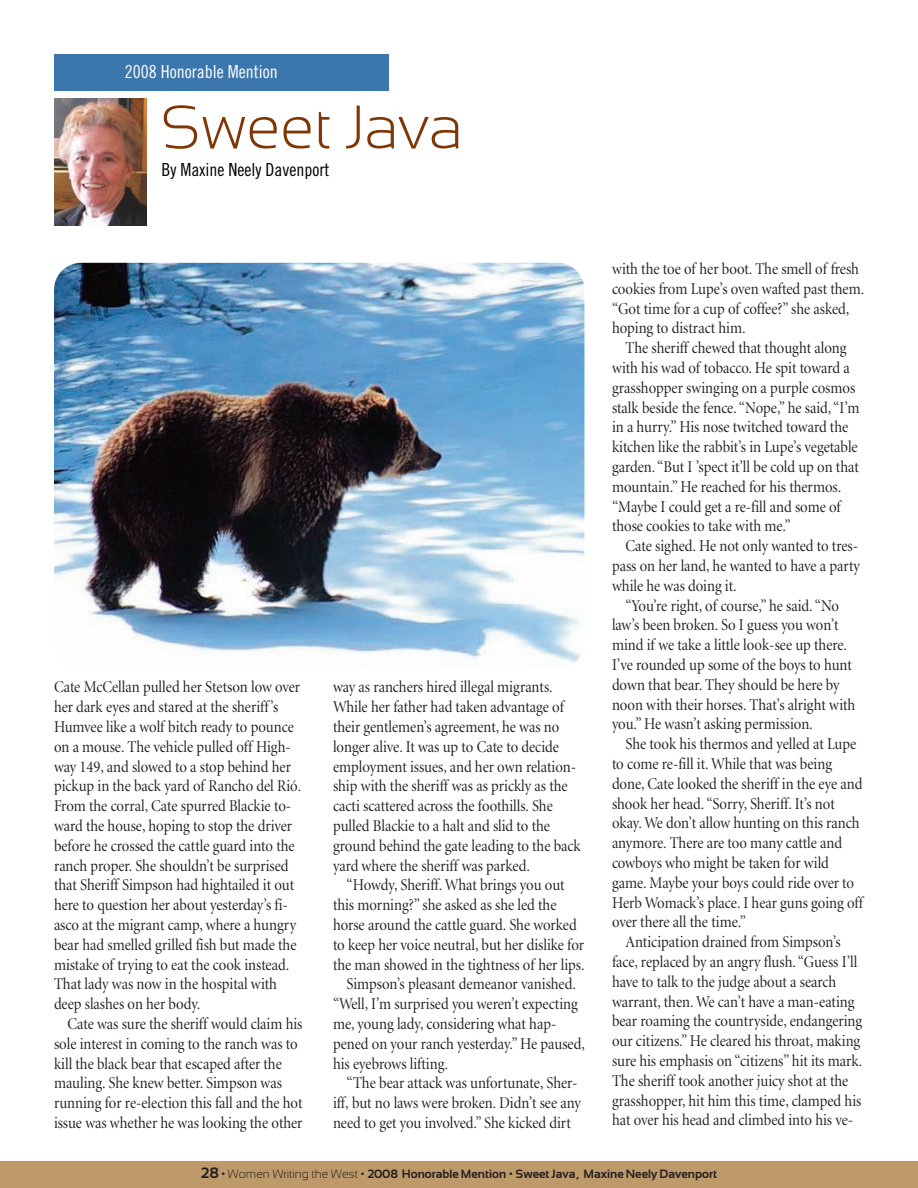
<style>
.page{position:relative;width:918px;height:1188px;background:#fff}
.page>*{position:absolute;margin:0;border:0;box-sizing:border-box;transform-origin:0 0}
.t1{font:300 61.5px "Sansation";color:#803605}
.t2{font:18px "Trade Gothic Cond Eighteen";color:#000}
.t3{font:18px "Trade Gothic Cond Eighteen";color:#fff}
.t4{font:16.5px/19.8px "Minion Display";color:#231f20;scale:.9 1}
.t5{font:700 12px "Sansation";color:#231f20}
.s1{font-size:15px}
.s2{font-weight:300}
</style>
<div class="page">
<div style="left:0;top:1161px;width:918px;height:27px;background:#be996a"></div>
<div style="left:54px;top:54px;width:334px;height:37px;background:#3b77ac"></div>
<img style="left:54px;top:263px;width:530px;height:406px;border-radius:27px">
<img style="left:54px;top:99px;width:93px;height:126px">
<p class="t3" style="left:125px;top:65px;width:154px">2008 Honorable Mention</p>
<h1 class="t1" style="left:162px;top:91px;width:303px">Sweet Java</h1>
<p class="t2" style="left:162px;top:163px;width:169px">By Maxine Neely Davenport</p>
<p class="t4" style="left:54px;top:679px;width:276px">Cate McCellan pulled her Stetson low over her dark eyes and stared at the sheriff’s Humvee like a wolf bitch ready to pounce on a mouse. The vehicle pulled off High&shy;way 149, and slowed to a stop behind her pickup in the back yard of Rancho del Rió.<br>From the corral, Cate spurred Blackie to&shy;ward the house, hoping to stop the driver before he crossed the cattle guard into the ranch proper. She shouldn’t be surprised that Sheriff Simpson had hightailed it out here to question her about yesterday’s fi&shy;asco at the migrant camp, where a hungry bear had smelled grilled fish but made the mistake of trying to eat the cook instead.<br>That lady was now in the hospital with deep slashes on her body.</p>
<p class="t4" style="left:54px;top:1015px;width:278px;text-indent:13px">Cate was sure the sheriff would claim his sole interest in coming to the ranch was to kill the black bear that escaped after the mauling. She knew better. Simpson was running for re-election this fall and the hot issue was whether he was looking the other</p>
<p class="t4" style="left:333px;top:679px;width:277px">way as ranchers hired illegal migrants.<br>While her father had taken advantage of their gentlemen’s agreement, he was no longer alive. It was up to Cate to decide employment issues, and her own relation&shy;ship with the sheriff was as prickly as the cacti scattered across the foothills. She pulled Blackie to a halt and slid to the ground behind the gate leading to the back yard where the sheriff was parked.</p>
<p class="t4" style="left:347px;top:877px;width:244px">“Howdy, Sheriff. What brings you out</p>
<p class="t4" style="left:333px;top:896px;width:250px">this morning?” she asked as she led the</p>
<p class="t4" style="left:333px;top:916px;width:272px">horse around the cattle guard. She worked</p>
<p class="t4" style="left:333px;top:936px;width:281px">to keep her voice neutral, but her dislike for</p>
<p class="t4" style="left:333px;top:956px;width:281px">the man showed in the tightness of her lips.</p>
<p class="t4" style="left:347px;top:976px;width:257px">Simpson’s pleasant demeanor vanished.</p>
<p class="t4" style="left:333px;top:995px;width:274px">“Well, I’m surprised you weren’t expecting</p>
<p class="t4" style="left:333px;top:1015px;width:250px">me, young lady, considering what hap-</p>
<p class="t4" style="left:333px;top:1035px;width:282px">pened on your ranch yesterday.” He paused,</p>
<p class="t4" style="left:333px;top:1055px;width:129px">his eyebrows lifting.</p>
<p class="t4" style="left:347px;top:1075px;width:258px">“The bear attack was unfortunate, Sher-</p>
<p class="t4" style="left:333px;top:1094px;width:277px">iff, but no laws were broken. Didn’t see any</p>
<p class="t4" style="left:333px;top:1114px;width:266px">need to get you involved.” She kicked dirt</p>
<p class="t4" style="left:612px;top:260px;width:282px">with the toe of her boot. The smell of fresh cookies from Lupe’s oven wafted past them. “Got time for a cup of coffee?” she asked, hoping to distract him.</p>
<p class="t4" style="left:612px;top:339px;width:277px;text-indent:13px">The sheriff chewed that thought along with his wad of tobacco. He spit toward a grasshopper swinging on a purple cosmos stalk beside the fence. “Nope,” he said, “I’m in a hurry.” His nose twitched toward the kitchen like the rabbit’s in Lupe’s vegetable garden. “But I ’spect it’ll be cold up on that mountain.” He reached for his thermos. “Maybe I could get a re-fill and some of those cookies to take with me.”</p>
<p class="t4" style="left:612px;top:537px;width:277px;text-align:justify;text-indent:13px">Cate sighed. He not only wanted to tres&shy;pass on her land, he wanted to have a party while he was doing it.</p>
<p class="t4" style="left:612px;top:597px;width:272px;text-indent:13px">“You’re right, of course,” he said. “No law’s been broken. So I guess you won’t mind if we take a little look-see up there.<br>I’ve rounded up some of the boys to hunt down that bear. They should be here by noon with their horses. That’s alright with you.” He wasn’t asking permission.</p>
<p class="t4" style="left:612px;top:735px;width:280px;text-indent:13px">She took his thermos and yelled at Lupe to come re-fill it. While that was being done, Cate looked the sheriff in the eye and shook her head. “Sorry, Sheriff. It’s not okay. We don’t allow hunting on this ranch anymore. There are too many cattle and cowboys who might be taken for wild game. Maybe your boys could ride over to Herb Womack’s place. I hear guns going off over there all the time.”</p>
<p class="t4" style="left:612px;top:933px;width:280px;text-indent:13px">Anticipation drained from Simpson’s face, replaced by an angry flush. “Guess I’ll have to talk to the judge about a search warrant, then. We can’t have a man-eating bear roaming the countryside, endangering our citizens.” He cleared his throat, making sure his emphasis on “citizens” hit its mark.<br>The sheriff took another juicy shot at the grasshopper, hit him this time, clamped his hat over his head and climbed into his ve-</p>
<p class="t5" style="left:201px;top:1167px;width:518px"><span class="s1">28</span> <span class="s2">• Women Writing the West •</span> 2008 Honorable Mention <span class="s2">•</span> Sweet Java, Maxine Neely Davenport</p>
</div>
